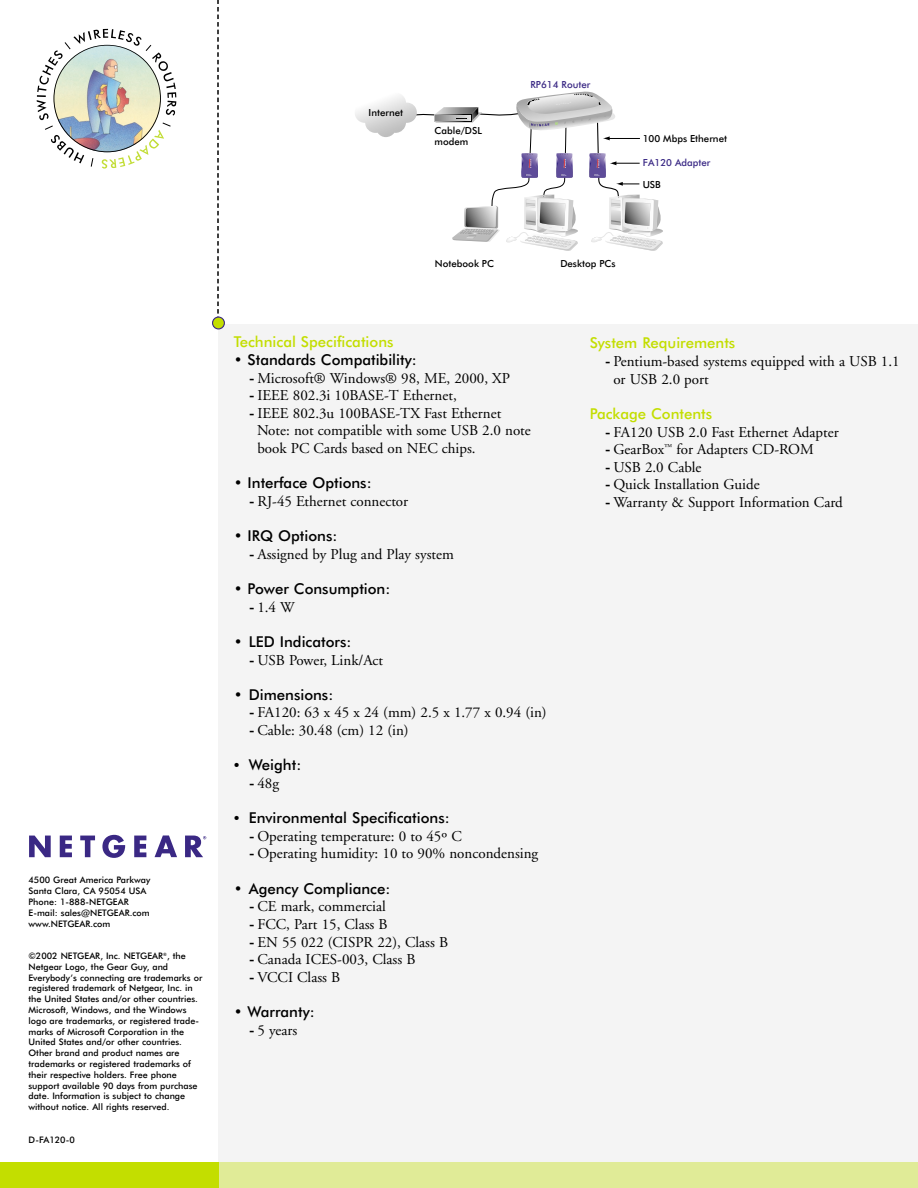
<style>
.page{position:relative;width:918px;height:1188px;background:#fff}
.page>*{position:absolute;margin:0;border:0;box-sizing:border-box;transform-origin:0 0}
.t1{font:15px/17.7px "Adobe Garamond";color:#000}
.t2{font:500 15px "Futura BT";color:#000}
.t3{font:500 15px "Futura BT";color:#c3de00}
.t4{font:500 9.75px/11.7px "Futura BT";color:#000}
.t5{font:500 9.75px "Futura BT";color:#3a2985}
.t6{font:500 9.75px "Futura BT";color:#3a2884}
.t7{font:500 9px/10.8px "Futura BT";color:#000}
.s1{font-family:"Futura BT";font-weight:500}
.s2{font-family:"Adobe Garamond";font-weight:400}
</style>
<div class="page">
<svg style="left:355px;top:91px;width:308px;height:160px"></svg>
<div style="left:218px;top:324px;width:700px;height:864px;background:#f4f4f4"></div>
<img style="left:37px;top:29px;width:139px;height:140px">
<svg style="left:29px;top:836px;width:22px;height:21px"></svg>
<svg style="left:60px;top:836px;width:12px;height:21px"></svg>
<svg style="left:80px;top:836px;width:15px;height:21px"></svg>
<svg style="left:102px;top:835px;width:23px;height:23px"></svg>
<svg style="left:134px;top:836px;width:12px;height:21px"></svg>
<svg style="left:155px;top:835px;width:22px;height:22px"></svg>
<svg style="left:185px;top:836px;width:21px;height:21px"></svg>
<div style="left:214px;top:1162px;width:704px;height:26px;background:#e0eb97"></div>
<div style="left:0;top:1162px;width:218px;height:26px;background:#c3de00"></div>
<svg style="left:212px;top:0;width:13px;height:329px"></svg>
<p class="t7" style="left:28px;top:876px;width:123px">4500 Great America Parkway<br>Santa Clara, CA 95054 USA<br>Phone: 1-888-NETGEAR<br>E-mail: sales@NETGEAR.com www.NETGEAR.com</p>
<p class="t7" style="left:28px;top:951px;width:175px">©2002 NETGEAR, Inc. NETGEAR<sup>®</sup>, the Netgear Logo, the Gear Guy, and Everybody’s connecting are trademarks or registered trademark of Netgear, Inc. in the United States and/or other countries.<br>Microsoft, Windows, and the Windows logo are trademarks, or registered trade&shy;marks of Microsoft Corporation in the United States and/or other countries.<br>Other brand and product names are trademarks or registered trademarks of their respective holders. Free phone support available 90 days from purchase date. Information is subject to change without notice. All rights reserved.</p>
<p class="t7" style="left:28px;top:1135px;width:48px">D-FA120-0</p>
<p class="t4" style="left:369px;top:108px;width:36px">Internet</p>
<p class="t6" style="left:530px;top:80px;width:62px">RP614 Router</p>
<p class="t4" style="left:434px;top:125px;width:49px">Cable/DSL modem</p>
<p class="t4" style="left:643px;top:133px;width:86px">100 Mbps Ethernet</p>
<p class="t4" style="left:643px;top:179px;width:20px">USB</p>
<p class="t5" style="left:643px;top:159px;width:69px">FA120 Adapter</p>
<p class="t4" style="left:435px;top:259px;width:61px">Notebook PC</p>
<p class="t4" style="left:560px;top:259px;width:57px">Desktop PCs</p>
<p class="t3" style="left:234px;top:336px;width:161px">Technical Specifications</p>
<p class="t2" style="left:234px;top:353px;width:184px">• Standards Compatibility:</p>
<p class="t1" style="left:249px;top:370px;width:263px"><span class="s1">-</span> Microsoft® Windows® 98, ME, 2000, XP</p>
<p class="t1" style="left:249px;top:388px;width:210px"><span class="s1">-</span> IEEE 802.3i 10BASE-T Ethernet,</p>
<p class="t1" style="left:257px;top:406px;width:275px;text-indent:-8px"><span class="s1">-</span> IEEE 802.3u 100BASE-TX Fast Ethernet<br>Note: not compatible with some USB 2.0 note book PC Cards based on NEC chips.</p>
<p class="t2" style="left:234px;top:477px;width:139px">• Interface Options:</p>
<p class="t1" style="left:249px;top:494px;width:161px"><span class="s1">-</span> RJ-45 Ethernet connector</p>
<p class="t2" style="left:234px;top:530px;width:105px">• IRQ Options:</p>
<p class="t1" style="left:249px;top:547px;width:207px"><span class="s1">-</span> Assigned by Plug and Play system</p>
<p class="t2" style="left:234px;top:582px;width:158px">• Power Consumption:</p>
<p class="t1" style="left:249px;top:600px;width:47px"><span class="s1">-</span> 1.4 W</p>
<p class="t2" style="left:234px;top:635px;width:119px">• LED Indicators:</p>
<p class="t1" style="left:249px;top:652px;width:136px"><span class="s1">-</span> USB Power, Link/Act</p>
<p class="t2" style="left:234px;top:688px;width:101px">• Dimensions:</p>
<p class="t1" style="left:249px;top:705px;width:299px"><span class="s1">-</span> FA120: 63 x 45 x 24 (mm) 2.5 x 1.77 x 0.94 (in)</p>
<p class="t1" style="left:249px;top:723px;width:161px"><span class="s1">-</span> Cable: 30.48 (cm) 12 (in)</p>
<p class="t2" style="left:234px;top:759px;width:69px"><span class="s2">•</span> Weight:</p>
<p class="t1" style="left:249px;top:776px;width:32px"><span class="s1">-</span> 48g</p>
<p class="t2" style="left:234px;top:812px;width:217px"><span class="s2">•</span> Environmental Specifications:</p>
<p class="t1" style="left:249px;top:829px;width:215px"><span class="s1">-</span> Operating temperature: 0 to 45º C</p>
<p class="t1" style="left:249px;top:846px;width:291px"><span class="s1">-</span> Operating humidity: 10 to 90% noncondensing</p>
<p class="t2" style="left:234px;top:882px;width:158px">• Agency Compliance:</p>
<p class="t1" style="left:249px;top:899px;width:139px"><span class="s1">-</span> CE mark, commercial</p>
<p class="t1" style="left:249px;top:917px;width:140px"><span class="s1">-</span> FCC, Part 15, Class B</p>
<p class="t1" style="left:249px;top:934px;width:201px"><span class="s1">-</span> EN 55 022 (CISPR 22), Class B</p>
<p class="t1" style="left:249px;top:952px;width:168px"><span class="s1">-</span> Canada ICES-003, Class B</p>
<p class="t1" style="left:249px;top:970px;width:93px"><span class="s1">-</span> VCCI Class B</p>
<p class="t2" style="left:234px;top:1005px;width:82px">• Warranty:</p>
<p class="t1" style="left:249px;top:1023px;width:50px"><span class="s1">-</span> 5 years</p>
<p class="t3" style="left:590px;top:337px;width:147px">System Requirements</p>
<p class="t1" style="left:613px;top:354px;width:288px;text-indent:-9px"><span class="s1">-</span> Pentium-based systems equipped with a USB 1.1 or USB 2.0 port</p>
<p class="t3" style="left:590px;top:407px;width:124px">Package Contents</p>
<p class="t1" style="left:605px;top:424px;width:235px"><span class="s1">-</span> FA120 USB 2.0 Fast Ethernet Adapter</p>
<p class="t1" style="left:605px;top:442px;width:211px"><span class="s1">-</span> GearBox<sup>™</sup> for Adapters CD-ROM</p>
<p class="t1" style="left:605px;top:460px;width:98px"><span class="s1">-</span> USB 2.0 Cable</p>
<p class="t1" style="left:605px;top:477px;width:156px"><span class="s1">-</span> Quick Installation Guide</p>
<p class="t1" style="left:605px;top:495px;width:240px"><span class="s1">-</span> Warranty &amp; Support Information Card</p>
</div>
